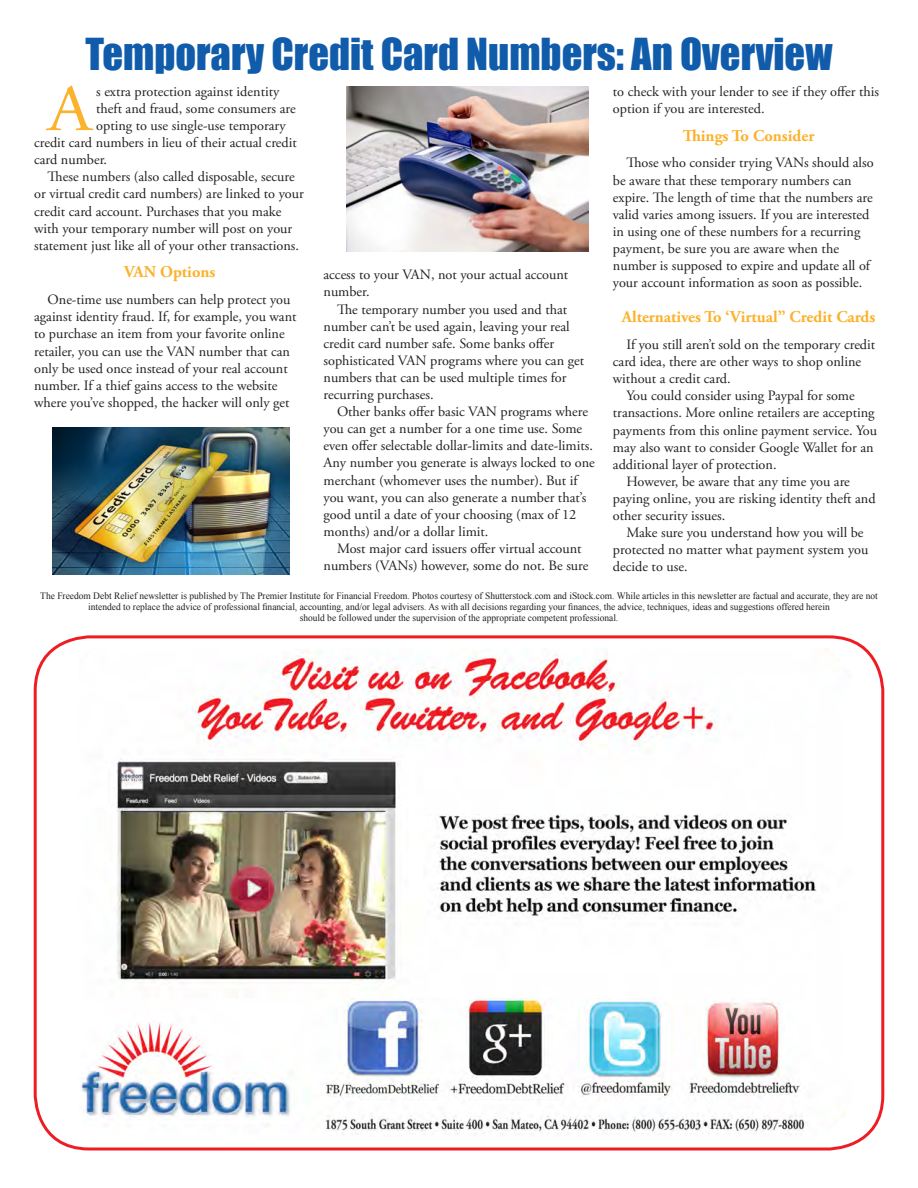
<style>
.page{position:relative;width:918px;height:1188px;background:#fff}
.page>*{position:absolute;margin:0;border:0;box-sizing:border-box;transform-origin:0 0}
.Normal_Paragraph_Sty{font:65.85px "Adobe Garamond Pro";color:#fbb22c;scale:1.08 1}
.Normal_Paragraph_Sty-2{font:40.5px "Impact";color:#105cab}
.Normal_Paragraph_Sty-3{font:700 16.5px "Adobe Garamond Pro";color:#fbb22c}
.Normal_Paragraph_Sty-4{font:14.25px/17.1px "Adobe Garamond Pro";color:#231f20}
.t1{font:9.75px/11.2px "Times New Roman";color:#231f20;text-align:center}
</style>
<div class="page">
<img style="left:55px;top:635px;width:821px;height:514px">
<img style="left:53px;top:428px;width:237px;height:146px">
<img style="left:347px;top:87px;width:241px;height:165px">
<p class="Normal_Paragraph_Sty-2" style="left:86px;top:23px;width:748px">Temporary Credit Card Numbers: An Overview</p>
<p class="Normal_Paragraph_Sty" style="left:48px;top:70px;width:43px">A</p>
<p class="Normal_Paragraph_Sty-4" style="left:96px;top:83px;width:185px">s extra protection against identity</p>
<p class="Normal_Paragraph_Sty-4" style="left:96px;top:100px;width:201px">theft and fraud, some consumers are</p>
<p class="Normal_Paragraph_Sty-4" style="left:96px;top:117px;width:191px">opting to use single-use temporary</p>
<p class="Normal_Paragraph_Sty-4" style="left:34px;top:135px;width:264px">credit card numbers in lieu of their actual credit</p>
<p class="Normal_Paragraph_Sty-4" style="left:34px;top:152px;width:75px">card number.</p>
<p class="Normal_Paragraph_Sty-4" style="left:34px;top:169px;width:271px;text-indent:13px">These numbers (also called disposable, secure or virtual credit card numbers) are linked to your credit card account. Purchases that you make with your temporary number will post on your statement just like all of your other transactions.</p>
<p class="Normal_Paragraph_Sty-3" style="left:124px;top:263px;width:93px">VAN Options</p>
<p class="Normal_Paragraph_Sty-4" style="left:34px;top:292px;width:264px;text-indent:13px">One-time use numbers can help protect you against identity fraud. If, for example, you want to purchase an item from your favorite online retailer, you can use the VAN number that can only be used once instead of your real account number. If a thief gains access to the website where you’ve shopped, the hacker will only get</p>
<p class="Normal_Paragraph_Sty-4" style="left:324px;top:267px;width:246px">access to your VAN, not your actual account number.</p>
<p class="Normal_Paragraph_Sty-4" style="left:324px;top:301px;width:262px;text-indent:13px">The temporary number you used and that number can’t be used again, leaving your real credit card number safe. Some banks offer sophisticated VAN programs where you can get numbers that can be used multiple times for recurring purchases.</p>
<p class="Normal_Paragraph_Sty-4" style="left:324px;top:404px;width:273px;text-indent:13px">Other banks offer basic VAN programs where you can get a number for a one time use. Some even offer selectable dollar-limits and date-limits.<br>Any number you generate is always locked to one merchant (whomever uses the number). But if you want, you can also generate a number that’s good until a date of your choosing (max of 12 months) and/or a dollar limit.</p>
<p class="Normal_Paragraph_Sty-4" style="left:324px;top:540px;width:266px;text-align:center">Most major card issuers offer virtual account numbers (VANs) however, some do not. Be sure</p>
<p class="Normal_Paragraph_Sty-4" style="left:613px;top:83px;width:268px">to check with your lender to see if they offer this option if you are interested.</p>
<p class="Normal_Paragraph_Sty-3" style="left:683px;top:126px;width:133px">Things To Consider</p>
<p class="Normal_Paragraph_Sty-4" style="left:613px;top:155px;width:262px;text-indent:13px">Those who consider trying VANs should also be aware that these temporary numbers can expire. The length of time that the numbers are valid varies among issuers. If you are interested in using one of these numbers for a recurring payment, be sure you are aware when the number is supposed to expire and update all of your account information as soon as possible.</p>
<p class="Normal_Paragraph_Sty-3" style="left:622px;top:307px;width:255px">Alternatives To ‘Virtual” Credit Cards</p>
<p class="Normal_Paragraph_Sty-4" style="left:613px;top:337px;width:264px;text-indent:13px">If you still aren’t sold on the temporary credit card idea, there are other ways to shop online without a credit card.</p>
<p class="Normal_Paragraph_Sty-4" style="left:613px;top:388px;width:266px;text-indent:13px">You could consider using Paypal for some transactions. More online retailers are accepting payments from this online payment service. You may also want to consider Google Wallet for an additional layer of protection.</p>
<p class="Normal_Paragraph_Sty-4" style="left:613px;top:473px;width:264px;text-indent:13px">However, be aware that any time you are paying online, you are risking identity theft and other security issues.</p>
<p class="Normal_Paragraph_Sty-4" style="left:613px;top:525px;width:257px;text-indent:13px">Make sure you understand how you will be protected no matter what payment system you decide to use.</p>
<p class="t1" style="left:40px;top:589px;width:839px">The Freedom Debt Relief newsletter is published by The Premier Institute for Financial Freedom. Photos courtesy of Shutterstock.com and iStock.com. While articles in this newsletter are factual and accurate, they are not intended to replace the advice of professional financial, accounting, and/or legal advisers. As with all decisions regarding your finances, the advice, techniques, ideas and suggestions offered herein</p>
<p class="t1" style="left:300px;top:612px;width:320px">should be followed under the supervision of the appropriate competent professional.</p>
</div>
